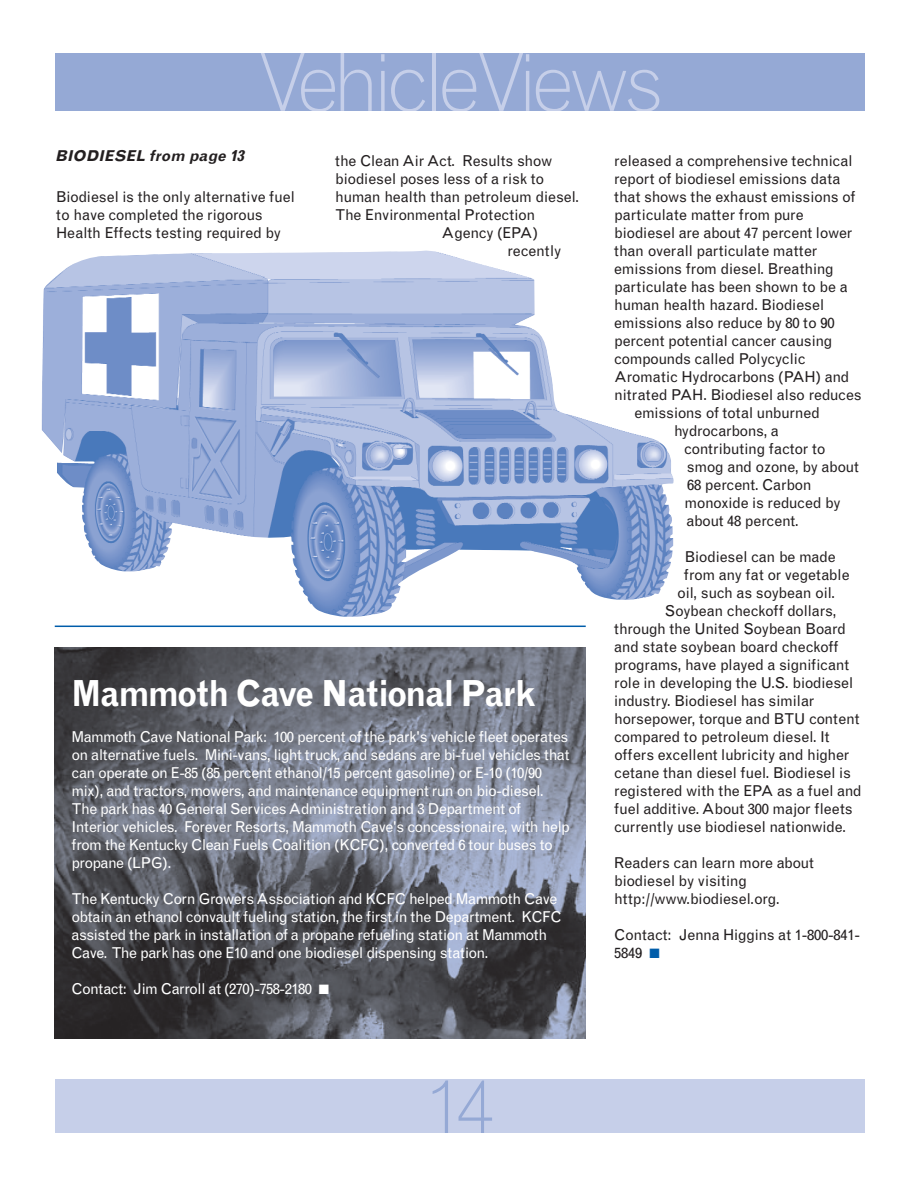
<style>
.page{position:relative;width:918px;height:1188px;background:#fff}
.page>*{position:absolute;margin:0;border:0;box-sizing:border-box;transform-origin:0 0}
.t1{font:300 81px "Grotesque";letter-spacing:-.09em;color:#c6cfe9}
.t2{font:300 76.5px "Grotesque";color:#95a9d5}
.t3{font:700 36px "Grotesque";letter-spacing:-.035em;color:#fff;scale:.9 1}
.t4{font:15px/18px "Grotesque";letter-spacing:-.015em;color:#231f20}
.t5{font:15px/18px "Grotesque";letter-spacing:-.035em;color:#fff}
.t6{font:15px "Grotesque";letter-spacing:-.035em;color:#231f20}
.t7{font:italic 700 15px "Grotesque";color:#231f20}
.s1{color:#005daa}
</style>
<div class="page">
<div style="left:55px;top:53px;width:810px;height:64px;background:#95a9d5"></div>
<div style="left:55px;top:111px;width:810px;height:37px;background:#fff"></div>
<div style="left:55px;top:1079px;width:810px;height:54px;background:#c6cfe9"></div>
<img style="left:42px;top:251px;width:632px;height:366px">
<img style="left:55px;top:647px;width:531px;height:392px">
<hr style="left:55px;top:626px;width:531px;height:1px;background:#005daa">
<h1 class="t1" style="left:256px;top:52px;width:408px">VehicleViews</h1>
<p class="t7" style="left:56px;top:150px;width:190px">BIODIESEL from page 13</p>
<p class="t4" style="left:56px;top:189px;width:240px">Biodiesel is the only alternative fuel to have completed the rigorous<br>Health Effects testing required by</p>
<p class="t4" style="left:335px;top:153px;width:219px">the Clean Air Act. Results show</p>
<p class="t4" style="left:335px;top:171px;width:211px">biodiesel poses less of a risk to</p>
<p class="t4" style="left:335px;top:189px;width:246px">human health than petroleum diesel.</p>
<p class="t4" style="left:335px;top:207px;width:202px">The Environmental Protection</p>
<p class="t4" style="left:442px;top:225px;width:98px">Agency (EPA)</p>
<p class="t4" style="left:508px;top:243px;width:55px">recently</p>
<h3 class="t3" style="left:72px;top:680px;width:518px">Mammoth Cave National Park</h3>
<p class="t5" style="left:72px;top:729px;width:500px">Mammoth Cave National Park: 100 percent of the park's vehicle fleet operates on alternative fuels. Mini-vans, light truck, and sedans are bi-fuel vehicles that can operate on E-85 (85 percent ethanol/15 percent gasoline) or E-10 (10/90 mix), and tractors, mowers, and maintenance equipment run on bio-diesel.<br>The park has 40 General Services Administration and 3 Department of Interior vehicles. Forever Resorts, Mammoth Cave's concessionaire, with help from the Kentucky Clean Fuels Coalition (KCFC), converted 6 tour buses to propane (LPG).</p>
<p class="t5" style="left:72px;top:891px;width:492px">The Kentucky Corn Growers Association and KCFC helped Mammoth Cave obtain an ethanol convault fueling station, the first in the Department. KCFC assisted the park in installation of a propane refueling station at Mammoth Cave. The park has one E10 and one biodiesel dispensing station.</p>
<p class="t5" style="left:72px;top:981px;width:259px">Contact: Jim Carroll at (270)-758-2180 ■</p>
<h2 class="t2" style="left:426px;top:1078px;width:69px">14</h2>
<p class="t4" style="left:614px;top:153px;width:240px">released a comprehensive technical</p>
<p class="t4" style="left:614px;top:171px;width:228px">report of biodiesel emissions data</p>
<p class="t4" style="left:614px;top:189px;width:243px">that shows the exhaust emissions of</p>
<p class="t4" style="left:614px;top:207px;width:191px">particulate matter from pure</p>
<p class="t4" style="left:614px;top:225px;width:240px">biodiesel are about 47 percent lower</p>
<p class="t4" style="left:614px;top:243px;width:205px">than overall particulate matter</p>
<p class="t4" style="left:614px;top:261px;width:221px">emissions from diesel. Breathing</p>
<p class="t4" style="left:614px;top:279px;width:235px">particulate has been shown to be a</p>
<p class="t4" style="left:614px;top:297px;width:211px">human health hazard. Biodiesel</p>
<p class="t4" style="left:614px;top:315px;width:222px">emissions also reduce by 80 to 90</p>
<p class="t4" style="left:614px;top:333px;width:220px">percent potential cancer causing</p>
<p class="t4" style="left:614px;top:351px;width:193px">compounds called Polycyclic</p>
<p class="t4" style="left:614px;top:369px;width:237px">Aromatic Hydrocarbons (PAH) and</p>
<p class="t4" style="left:614px;top:387px;width:249px">nitrated PAH. Biodiesel also reduces</p>
<p class="t4" style="left:634px;top:405px;width:187px">emissions of total unburned</p>
<p class="t6" style="left:674px;top:425px;width:106px">hydrocarbons, a</p>
<p class="t4" style="left:684px;top:441px;width:143px">contributing factor to</p>
<p class="t6" style="left:687px;top:461px;width:173px">smog and ozone, by about</p>
<p class="t4" style="left:687px;top:477px;width:126px">68 percent. Carbon</p>
<p class="t4" style="left:685px;top:495px;width:158px">monoxide is reduced by</p>
<p class="t4" style="left:686px;top:513px;width:114px">about 48 percent.</p>
<p class="t4" style="left:685px;top:549px;width:152px">Biodiesel can be made</p>
<p class="t4" style="left:684px;top:567px;width:167px">from any fat or vegetable</p>
<p class="t4" style="left:677px;top:585px;width:159px">oil, such as soybean oil.</p>
<p class="t4" style="left:665px;top:603px;width:173px">Soybean checkoff dollars,</p>
<p class="t4" style="left:614px;top:621px;width:233px">through the United Soybean Board</p>
<p class="t4" style="left:614px;top:639px;width:226px">and state soybean board checkoff</p>
<p class="t4" style="left:614px;top:657px;width:236px">programs, have played a significant</p>
<p class="t4" style="left:614px;top:675px;width:241px">role in developing the U.S. biodiesel</p>
<p class="t4" style="left:614px;top:693px;width:202px">industry. Biodiesel has similar</p>
<p class="t4" style="left:614px;top:711px;width:247px">horsepower, torque and BTU content</p>
<p class="t4" style="left:614px;top:729px;width:217px">compared to petroleum diesel. It</p>
<p class="t4" style="left:614px;top:747px;width:237px">offers excellent lubricity and higher</p>
<p class="t4" style="left:614px;top:765px;width:238px">cetane than diesel fuel. Biodiesel is</p>
<p class="t4" style="left:614px;top:783px;width:249px">registered with the EPA as a fuel and</p>
<p class="t4" style="left:614px;top:801px;width:240px">fuel additive. About 300 major fleets</p>
<p class="t4" style="left:614px;top:819px;width:234px">currently use biodiesel nationwide.</p>
<p class="t4" style="left:614px;top:855px;width:201px">Readers can learn more about biodiesel by visiting http://www.biodiesel.org.</p>
<p class="t4" style="left:614px;top:927px;width:247px">Contact: Jenna Higgins at 1-800-841-<br>5849 <span class="s1">■</span></p>
</div>
